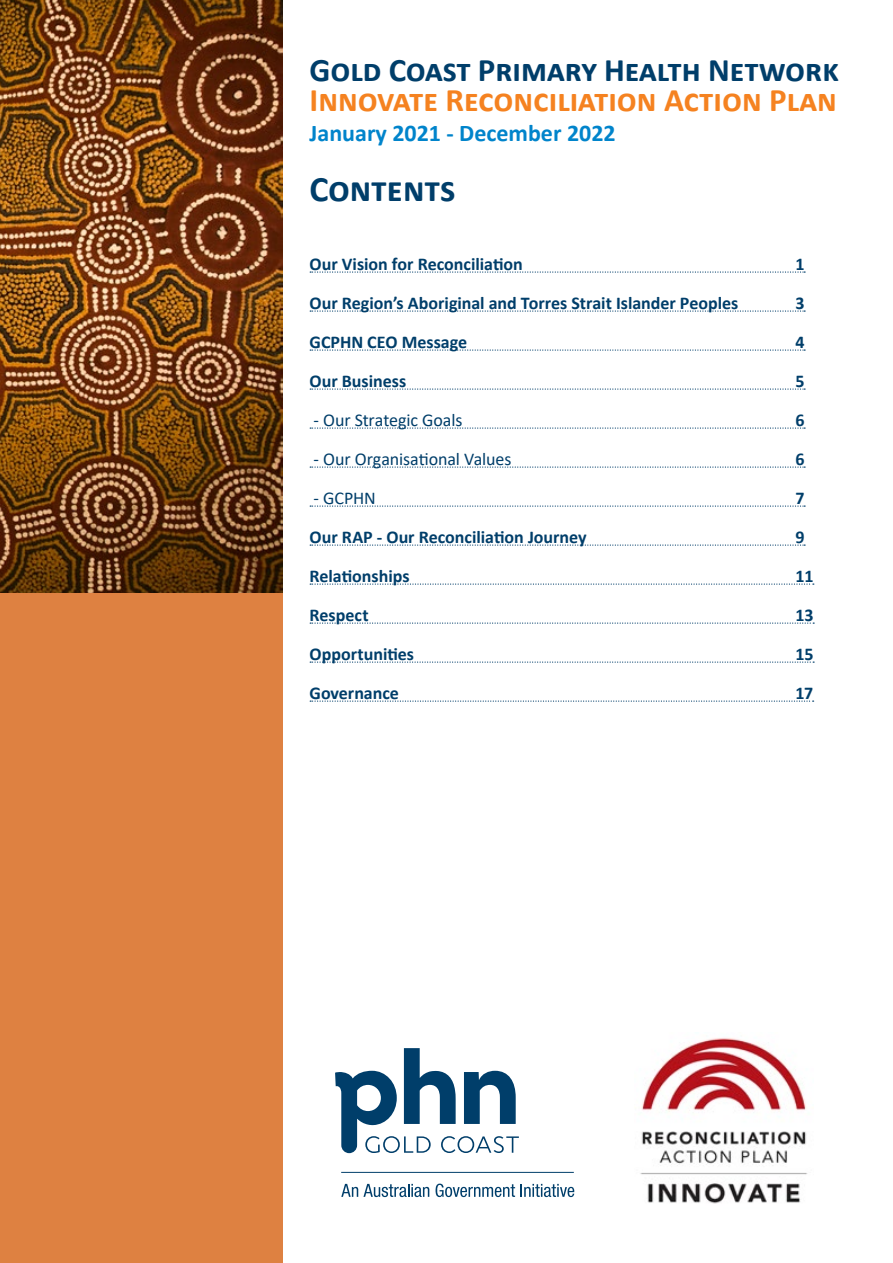
<style>
.page{position:relative;width:893px;height:1263px;background:#fff}
.page>*{position:absolute;margin:0;border:0;box-sizing:border-box;transform-origin:0 0}
.t1{font:700 36px "Calibri";color:#003e6a}
.t2{font:700 33px "Calibri";color:#f58220}
.t3{font:700 33px "Calibri";color:#003e6a}
.t4{font:700 24px "Calibri";color:#0084cb}
.t5{font:700 18px "Calibri";color:#003e6a}
.t6{font:18px "Calibri";letter-spacing:-.005em;color:#003e6a}
</style>
<div class="page">
<div style="left:0;top:589px;width:283px;height:674px;background:#de8141"></div>
<svg style="left:310px;top:271px;width:495px;height:2px"></svg>
<svg style="left:310px;top:310px;width:495px;height:2px"></svg>
<svg style="left:310px;top:349px;width:495px;height:2px"></svg>
<svg style="left:310px;top:388px;width:495px;height:2px"></svg>
<svg style="left:310px;top:427px;width:495px;height:2px"></svg>
<svg style="left:310px;top:466px;width:495px;height:2px"></svg>
<svg style="left:310px;top:505px;width:495px;height:2px"></svg>
<svg style="left:310px;top:544px;width:495px;height:2px"></svg>
<svg style="left:310px;top:583px;width:504px;height:2px"></svg>
<svg style="left:310px;top:622px;width:504px;height:2px"></svg>
<svg style="left:310px;top:661px;width:504px;height:2px"></svg>
<svg style="left:310px;top:700px;width:504px;height:2px"></svg>
<img style="left:0;top:0;width:283px;height:592px">
<img style="left:640px;top:1038px;width:168px;height:166px">
<svg style="left:335px;top:1048px;width:184px;height:105px"></svg>
<svg style="left:341px;top:1184px;width:88px;height:13px"></svg>
<svg style="left:436px;top:1183px;width:79px;height:14px"></svg>
<svg style="left:521px;top:1184px;width:53px;height:13px"></svg>
<hr style="left:341px;top:1172px;width:233px;height:1px;background:#003e6a">
<h2 class="t3" style="left:310px;top:47px;width:531px">Gold Coast Primary Health Network</h2>
<h2 class="t2" style="left:310px;top:77px;width:529px">Innovate Reconciliation Action Plan</h2>
<h3 class="t4" style="left:310px;top:116px;width:308px">January 2021 - December 2022</h3>
<h1 class="t1" style="left:310px;top:164px;width:147px">Contents</h1>
<p class="t5" style="left:310px;top:251px;width:215px">Our Vision for Reconciliation</p>
<p class="t5" style="left:796px;top:251px;width:11px">1</p>
<p class="t5" style="left:310px;top:290px;width:430px">Our Region’s Aboriginal and Torres Strait Islander Peoples</p>
<p class="t5" style="left:796px;top:290px;width:11px">3</p>
<p class="t5" style="left:310px;top:329px;width:159px">GCPHN CEO Message</p>
<p class="t5" style="left:796px;top:329px;width:11px">4</p>
<p class="t5" style="left:310px;top:368px;width:98px">Our Business</p>
<p class="t5" style="left:796px;top:368px;width:11px">5</p>
<p class="t6" style="left:314px;top:408px;width:150px">- Our Strategic Goals</p>
<p class="t5" style="left:796px;top:407px;width:11px">6</p>
<p class="t6" style="left:314px;top:447px;width:199px">- Our Organisational Values</p>
<p class="t5" style="left:796px;top:446px;width:11px">6</p>
<p class="t6" style="left:314px;top:486px;width:64px">- GCPHN</p>
<p class="t5" style="left:796px;top:485px;width:11px">7</p>
<p class="t5" style="left:310px;top:524px;width:279px">Our RAP - Our Reconciliation Journey</p>
<p class="t5" style="left:796px;top:524px;width:11px">9</p>
<p class="t5" style="left:310px;top:563px;width:101px">Relationships</p>
<p class="t5" style="left:796px;top:563px;width:19px">11</p>
<p class="t5" style="left:310px;top:602px;width:61px">Respect</p>
<p class="t5" style="left:796px;top:602px;width:20px">13</p>
<p class="t5" style="left:310px;top:641px;width:106px">Opportunities</p>
<p class="t5" style="left:796px;top:641px;width:20px">15</p>
<p class="t5" style="left:310px;top:680px;width:91px">Governance</p>
<p class="t5" style="left:796px;top:680px;width:19px">17</p>
</div>
